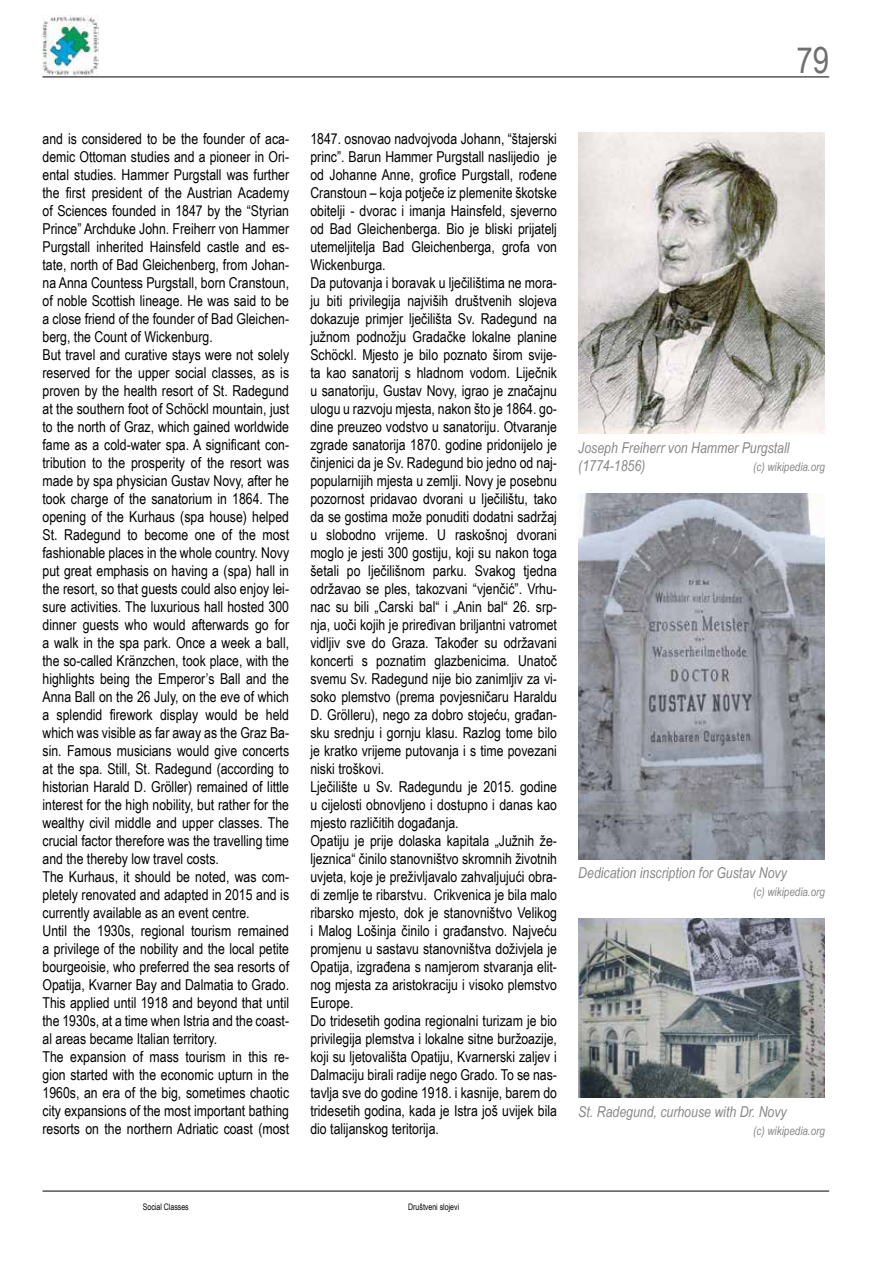
<style>
.page{position:relative;width:893px;height:1263px;background:#fff}
.page>*{position:absolute;margin:0;border:0;box-sizing:border-box;transform-origin:0 0}
.t1{font:36px "Arial Narrow";color:#706f6f}
.t2{font:15px/18px "Arial Narrow";color:#000}
.t3{font:italic 15px/18px "Arial Narrow";color:#878787}
.t4{font:italic 12px "Arial Narrow";color:#878787}
.t5{font:9px "Arial Narrow";color:#000;scale:.95 1}
</style>
<div class="page">
<hr style="left:43px;top:77px;width:786px;height:1px;background:#000">
<hr style="left:43px;top:1191px;width:786px;height:1px;background:#000">
<img style="left:41px;top:16px;width:58px;height:59px">
<img style="left:578px;top:132px;width:247px;height:302px">
<img style="left:578px;top:493px;width:247px;height:366px">
<img style="left:578px;top:918px;width:247px;height:179px">
<h1 class="t1" style="left:796px;top:34px;width:34px">79</h1>
<p class="t2" style="left:43px;top:129px;width:248px">and is considered to be the founder of aca&shy;demic Ottoman studies and a pioneer in Ori&shy;ental studies. Hammer Purgstall was further the first president of the Austrian Academy of Sciences founded in 1847 by the “Styrian Prince” Archduke John. Freiherr von Hammer Purgstall inherited Hainsfeld castle and es&shy;tate, north of Bad Gleichenberg, from Johan&shy;na Anna Countess Purgstall, born Cranstoun, of noble Scottish lineage. He was said to be a close friend of the founder of Bad Gleichen&shy;berg, the Count of Wickenburg.<br>But travel and curative stays were not solely reserved for the upper social classes, as is proven by the health resort of St. Radegund at the southern foot of Schöckl mountain, just to the north of Graz, which gained worldwide fame as a cold-water spa. A significant con&shy;tribution to the prosperity of the resort was made by spa physician Gustav Novy, after he took charge of the sanatorium in 1864. The opening of the Kurhaus (spa house) helped St. Radegund to become one of the most fashionable places in the whole country. Novy put great emphasis on having a (spa) hall in the resort, so that guests could also enjoy lei&shy;sure activities. The luxurious hall hosted 300 dinner guests who would afterwards go for a walk in the spa park. Once a week a ball, the so-called Kränzchen, took place, with the highlights being the Emperor’s Ball and the Anna Ball on the 26 July, on the eve of which a splendid firework display would be held which was visible as far away as the Graz Ba&shy;sin. Famous musicians would give concerts at the spa. Still, St. Radegund (according to historian Harald D. Gröller) remained of little interest for the high nobility, but rather for the wealthy civil middle and upper classes. The crucial factor therefore was the travelling time and the thereby low travel costs.<br>The Kurhaus, it should be noted, was com&shy;pletely renovated and adapted in 2015 and is currently available as an event centre.<br>Until the 1930s, regional tourism remained a privilege of the nobility and the local petite bourgeoisie, who preferred the sea resorts of Opatija, Kvarner Bay and Dalmatia to Grado.<br>This applied until 1918 and beyond that until the 1930s, at a time when Istria and the coast&shy;al areas became Italian territory.<br>The expansion of mass tourism in this re&shy;gion started with the economic upturn in the 1960s, an era of the big, sometimes chaotic city expansions of the most important bathing resorts on the northern Adriatic coast (most</p>
<p class="t2" style="left:310px;top:129px;width:248px">1847. osnovao nadvojvoda Johann, “štajerski princ”. Barun Hammer Purgstall naslijedio je od Johanne Anne, grofice Purgstall, rođene Cranstoun – koja potječe iz plemenite škotske obitelji - dvorac i imanja Hainsfeld, sjeverno od Bad Gleichenberga. Bio je bliski prijatelj utemeljitelja Bad Gleichenberga, grofa von Wickenburga.<br>Da putovanja i boravak u lječilištima ne mora&shy;ju biti privilegija najviših društvenih slojeva dokazuje primjer lječilišta Sv. Radegund na južnom podnožju Gradačke lokalne planine Schöckl. Mjesto je bilo poznato širom svije&shy;ta kao sanatorij s hladnom vodom. Liječnik u sanatoriju, Gustav Novy, igrao je značajnu ulogu u razvoju mjesta, nakon što je 1864. go&shy;dine preuzeo vodstvo u sanatoriju. Otvaranje zgrade sanatorija 1870. godine pridonijelo je činjenici da je Sv. Radegund bio jedno od naj&shy;popularnijih mjesta u zemlji. Novy je posebnu pozornost pridavao dvorani u lječilištu, tako da se gostima može ponuditi dodatni sadržaj u slobodno vrijeme. U raskošnoj dvorani moglo je jesti 300 gostiju, koji su nakon toga šetali po lječilišnom parku. Svakog tjedna održavao se ples, takozvani “vjenčić”. Vrhu&shy;nac su bili „Carski bal“ i „Anin bal“ 26. srp&shy;nja, uoči kojih je priređivan briljantni vatromet vidljiv sve do Graza. Također su održavani koncerti s poznatim glazbenicima. Unatoč svemu Sv. Radegund nije bio zanimljiv za vi&shy;soko plemstvo (prema povjesničaru Haraldu D. Grölleru), nego za dobro stojeću, građan&shy;sku srednju i gornju klasu. Razlog tome bilo je kratko vrijeme putovanja i s time povezani niski troškovi.<br>Lječilište u Sv. Radegundu je 2015. godine u cijelosti obnovljeno i dostupno i danas kao mjesto različitih događanja.<br>Opatiju je prije dolaska kapitala „Južnih že&shy;ljeznica“ činilo stanovništvo skromnih životnih uvjeta, koje je preživljavalo zahvaljujući obra&shy;di zemlje te ribarstvu. Crikvenica je bila malo ribarsko mjesto, dok je stanovništvo Velikog i Malog Lošinja činilo i građanstvo. Najveću promjenu u sastavu stanovništva doživjela je Opatija, izgrađena s namjerom stvaranja elit&shy;nog mjesta za aristokraciju i visoko plemstvo Europe.<br>Do tridesetih godina regionalni turizam je bio privilegija plemstva i lokalne sitne buržoazije, koji su ljetovališta Opatiju, Kvarnerski zaljev i Dalmaciju birali radije nego Grado. To se nas&shy;tavlja sve do godine 1918. i kasnije, barem do tridesetih godina, kada je Istra još uvijek bila dio talijanskog teritorija.</p>
<p class="t3" style="left:578px;top:439px;width:213px">Joseph Freiherr von Hammer Purgstall (1774-1856)</p>
<p class="t4" style="left:753px;top:459px;width:73px">(c) wikipedia.org</p>
<p class="t3" style="left:578px;top:864px;width:210px">Dedication inscription for Gustav Novy</p>
<p class="t4" style="left:753px;top:884px;width:73px">(c) wikipedia.org</p>
<p class="t3" style="left:578px;top:1102px;width:210px">St. Radegund, curhouse with Dr. Novy</p>
<p class="t4" style="left:753px;top:1122px;width:73px">(c) wikipedia.org</p>
<p class="t5" style="left:143px;top:1200px;width:50px">Social Classes</p>
<p class="t5" style="left:408px;top:1200px;width:55px">Društveni slojevi</p>
</div>
